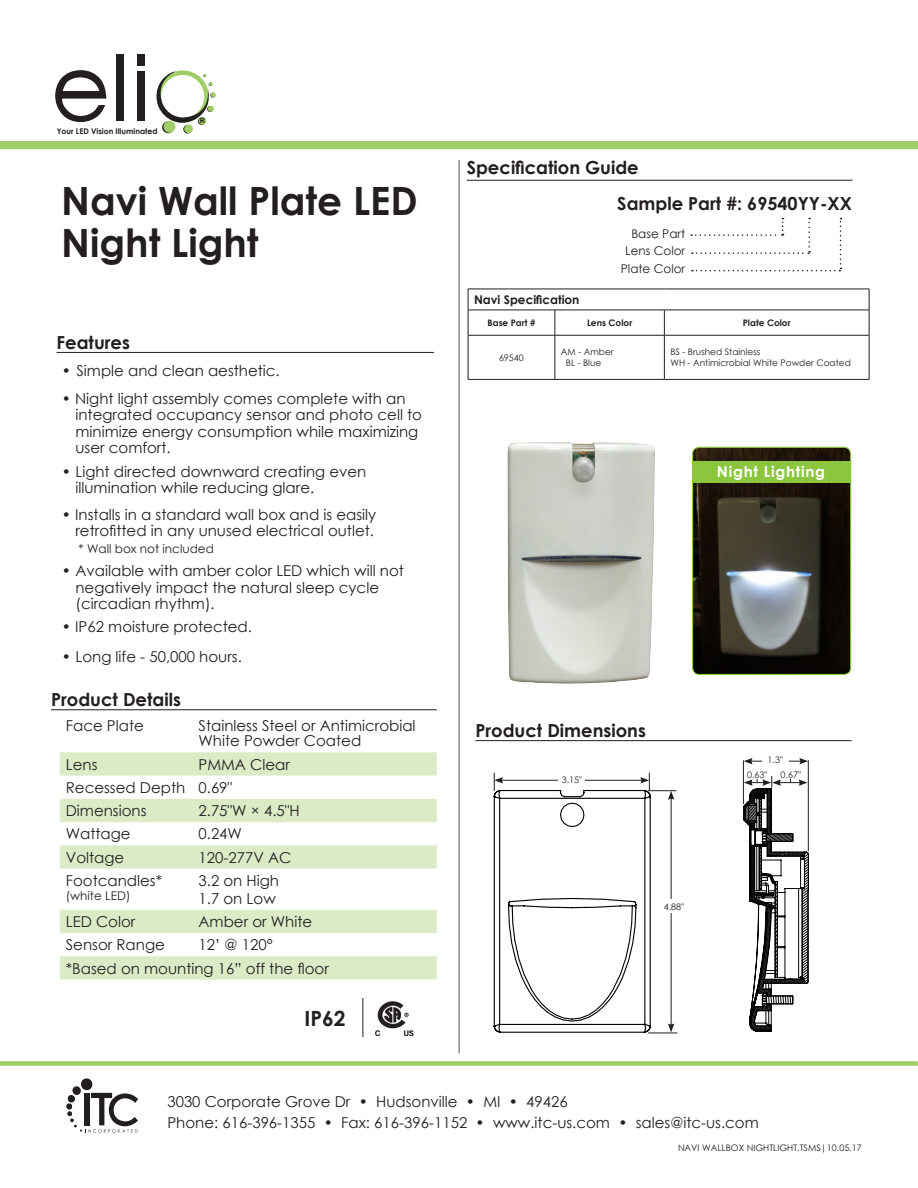
<style>
.page{position:relative;width:918px;height:1188px;background:#fff}
.page>*{position:absolute;margin:0;border:0;box-sizing:border-box;transform-origin:0 0}
.t1{font:700 39px/42px "Century Gothic";color:#231f20}
.t2{font:700 21px "Century Gothic";color:#231f20}
.t3{font:700 18px "Century Gothic";color:#231f20}
.t4{font:15px/16.5px "Century Gothic";color:#231f20}
.t5{font:700 15px "Century Gothic";letter-spacing:.05em;color:#fff}
.t6{font:12px "Century Gothic";color:#231f20}
.t7{font:700 12px "Century Gothic";color:#231f20}
.t8{font:9px "Century Gothic";color:#231f20}
.t9{font:700 9px "Century Gothic";color:#231f20}
.t10{font:700 7.8px "Century Gothic";color:#231f20}
.t11{font:700 7.35px "Arial";color:#231f20}
</style>
<div class="page">
<div style="left:0;top:1061px;width:918px;height:5px;background:#9fce66"></div>
<div style="left:0;top:141px;width:918px;height:7px;background:#9fce66"></div>
<hr style="left:458px;top:160px;width:2px;height:893px;background:#231f20">
<svg style="left:66px;top:1078px;width:72px;height:55px"></svg>
<svg style="left:55px;top:70px;width:51px;height:52px"></svg>
<div style="left:117px;top:55px;width:7px;height:66px;background:#231f20"></div>
<div style="left:137px;top:71px;width:7px;height:50px;background:#231f20"></div>
<div style="left:137px;top:55px;width:7px;height:11px;background:#231f20"></div>
<div style="left:163px;top:121px;width:12px;height:12px;background:#9fce66;border-radius:50%"></div>
<svg style="left:183px;top:125px;width:9px;height:9px"></svg>
<div style="left:184px;top:124px;width:9px;height:9px;background:#9fce66;border-radius:50%"></div>
<div style="left:198px;top:117px;width:7px;height:8px;background:#414831;border-radius:50%"></div>
<div style="left:199px;top:117px;width:7px;height:8px;background:#9fce66;border-radius:50%"></div>
<svg style="left:156px;top:72px;width:60px;height:51px"></svg>
<hr style="left:57px;top:352px;width:377px;height:1px;background:#231f20">
<hr style="left:51px;top:710px;width:386px;height:1px;background:#231f20">
<svg style="left:60px;top:752px;width:377px;height:228px"></svg>
<hr style="left:475px;top:740px;width:377px;height:1px;background:#231f20">
<svg style="left:493px;top:773px;width:184px;height:261px"></svg>
<div style="left:660px;top:900px;width:27px;height:13px;background:#fff"></div>
<img style="left:507px;top:442px;width:148px;height:242px">
<img style="left:693px;top:447px;width:158px;height:227px">
<div style="left:692px;top:447px;width:159px;height:228px;border:1px solid #8bc63e;border-radius:7px"></div>
<div style="left:692px;top:461px;width:159px;height:22px;background:#8bc63e"></div>
<hr style="left:808px;top:760px;width:1px;height:91px;background:#231f20">
<hr style="left:743px;top:760px;width:1px;height:44px;background:#231f20">
<svg style="left:743px;top:775px;width:66px;height:257px"></svg>
<div style="left:744px;top:770px;width:26px;height:9px;background:#fff"></div>
<div style="left:777px;top:770px;width:27px;height:9px;background:#fff"></div>
<hr style="left:750px;top:761px;width:52px;height:1px;background:#231f20">
<svg style="left:744px;top:758px;width:9px;height:6px"></svg>
<svg style="left:799px;top:758px;width:9px;height:6px"></svg>
<div style="left:762px;top:755px;width:27px;height:9px;background:#fff"></div>
<hr style="left:468px;top:289px;width:87px;height:1px;background:#231f20">
<hr style="left:555px;top:289px;width:109px;height:1px;background:#231f20">
<hr style="left:664px;top:289px;width:205px;height:1px;background:#231f20">
<hr style="left:468px;top:310px;width:87px;height:1px;background:#231f20">
<svg style="left:468px;top:289px;width:1px;height:46px"></svg>
<hr style="left:664px;top:310px;width:205px;height:1px;background:#231f20">
<hr style="left:468px;top:335px;width:87px;height:1px;background:#231f20">
<hr style="left:468px;top:335px;width:1px;height:44px;background:#231f20">
<hr style="left:555px;top:335px;width:109px;height:1px;background:#231f20">
<hr style="left:664px;top:335px;width:205px;height:1px;background:#231f20">
<hr style="left:468px;top:379px;width:87px;height:1px;background:#231f20">
<hr style="left:555px;top:379px;width:109px;height:1px;background:#231f20">
<hr style="left:664px;top:379px;width:205px;height:1px;background:#231f20">
<hr style="left:555px;top:310px;width:109px;height:1px;background:#231f20">
<svg style="left:555px;top:310px;width:1px;height:25px"></svg>
<svg style="left:664px;top:310px;width:1px;height:25px"></svg>
<hr style="left:555px;top:335px;width:1px;height:44px;background:#231f20">
<hr style="left:664px;top:335px;width:1px;height:44px;background:#231f20">
<svg style="left:869px;top:289px;width:1px;height:46px"></svg>
<hr style="left:869px;top:335px;width:1px;height:44px;background:#231f20">
<svg style="left:691px;top:218px;width:150px;height:53px"></svg>
<hr style="left:467px;top:180px;width:385px;height:1px;background:#231f20">
<hr style="left:363px;top:998px;width:1px;height:39px;background:#231f20">
<img style="left:374px;top:1001px;width:40px;height:35px">
<p class="t10" style="left:57px;top:126px;width:102px">Your LED Vision Illuminated</p>
<p class="t11" style="left:200px;top:116px;width:7px">R</p>
<p class="t1" style="left:61px;top:178px;width:358px">Navi Wall Plate LED<br>Night Light</p>
<p class="t3" style="left:57px;top:329px;width:75px">Features</p>
<p class="t4" style="left:62px;top:362px;width:219px">• Simple and clean aesthetic.</p>
<p class="t4" style="left:75px;top:390px;width:348px;text-indent:-14px">• Night light assembly comes complete with an integrated occupancy sensor and photo cell to minimize energy consumption while maximizing user comfort.</p>
<p class="t4" style="left:75px;top:463px;width:292px;text-indent:-14px">• Light directed downward creating even illumination while reducing glare.</p>
<p class="t4" style="left:62px;top:506px;width:316px;text-align:right">• Installs in a standard wall box and is easily retrofitted in any unused electrical outlet.</p>
<p class="t6" style="left:79px;top:540px;width:137px">* Wall box not included</p>
<p class="t4" style="left:75px;top:562px;width:330px;text-indent:-14px">• Available with amber color LED which will not negatively impact the natural sleep cycle (circadian rhythm).</p>
<p class="t4" style="left:62px;top:618px;width:192px">• IP62 moisture protected.</p>
<p class="t4" style="left:62px;top:648px;width:181px">• Long life - 50,000 hours.</p>
<p class="t3" style="left:51px;top:686px;width:131px">Product Details</p>
<p class="t4" style="left:66px;top:717px;width:80px">Face Plate</p>
<p class="t4" style="left:199px;top:718px;width:219px;line-height:15px">Stainless Steel or Antimicrobial<br>White Powder Coated</p>
<p class="t4" style="left:66px;top:756px;width:33px">Lens</p>
<p class="t4" style="left:199px;top:756px;width:93px">PMMA Clear</p>
<p class="t4" style="left:66px;top:779px;width:121px">Recessed Depth</p>
<p class="t4" style="left:199px;top:779px;width:35px">0.69"</p>
<p class="t4" style="left:66px;top:802px;width:82px">Dimensions</p>
<p class="t4" style="left:199px;top:802px;width:103px">2.75"W × 4.5"H</p>
<p class="t4" style="left:66px;top:825px;width:66px">Wattage</p>
<p class="t4" style="left:199px;top:825px;width:45px">0.24W</p>
<p class="t4" style="left:66px;top:849px;width:60px">Voltage</p>
<p class="t4" style="left:199px;top:849px;width:94px">120-277V AC</p>
<p class="t4" style="left:66px;top:872px;width:98px">Footcandles*</p>
<p class="t6" style="left:66px;top:888px;width:66px">(white LED)</p>
<p class="t4" style="left:199px;top:872px;width:82px">3.2 on High</p>
<p class="t4" style="left:199px;top:890px;width:79px">1.7 on Low</p>
<p class="t4" style="left:66px;top:913px;width:71px">LED Color</p>
<p class="t4" style="left:199px;top:913px;width:115px">Amber or White</p>
<p class="t4" style="left:66px;top:936px;width:101px">Sensor Range</p>
<p class="t4" style="left:199px;top:936px;width:76px">12’ @ 120°</p>
<p class="t4" style="left:66px;top:960px;width:265px">*Based on mounting 16” off the floor</p>
<p class="t2" style="left:304px;top:1003px;width:43px">IP62</p>
<p class="t3" style="left:467px;top:153px;width:174px">Specification Guide</p>
<p class="t3" style="left:617px;top:190px;width:236px">Sample Part #: 69540YY-XX</p>
<p class="t6" style="left:631px;top:225px;width:55px">Base Part</p>
<p class="t6" style="left:625px;top:243px;width:62px">Lens Color</p>
<p class="t6" style="left:621px;top:261px;width:66px">Plate Color</p>
<p class="t7" style="left:474px;top:290px;width:107px">Navi Specification</p>
<p class="t9" style="left:488px;top:316px;width:49px">Base Part #</p>
<p class="t9" style="left:587px;top:316px;width:47px">Lens Color</p>
<p class="t9" style="left:743px;top:316px;width:49px">Plate Color</p>
<p class="t8" style="left:499px;top:351px;width:26px">69540</p>
<p class="t8" style="left:670px;top:346px;width:92px">BS - Brushed Stainless</p>
<p class="t8" style="left:670px;top:357px;width:182px">WH - Antimicrobial White Powder Coated</p>
<p class="t8" style="left:561px;top:346px;width:54px">AM - Amber</p>
<p class="t8" style="left:566px;top:357px;width:37px">BL - Blue</p>
<p class="t5" style="left:717px;top:460px;width:110px">Night Lighting</p>
<p class="t3" style="left:475px;top:717px;width:172px">Product Dimensions</p>
<p class="t8" style="left:562px;top:773px;width:22px">3.15"</p>
<p class="t8" style="left:664px;top:900px;width:22px">4.88"</p>
<p class="t8" style="left:768px;top:753px;width:17px">1.3"</p>
<p class="t8" style="left:747px;top:768px;width:22px">0.63"</p>
<p class="t8" style="left:781px;top:769px;width:22px">0.67"</p>
<p class="t4" style="left:167px;top:1091px;width:593px;line-height:21px">3030 Corporate Grove Dr • Hudsonville • MI • 49426<br>Phone: 616-396-1355 • Fax: 616-396-1152 • www.itc-us.com • sales@itc-us.com</p>
<p class="t8" style="left:678px;top:1141px;width:185px">NAVI WALLBOX NIGHTLIGHT.TSMS|10.05.17</p>
</div>
